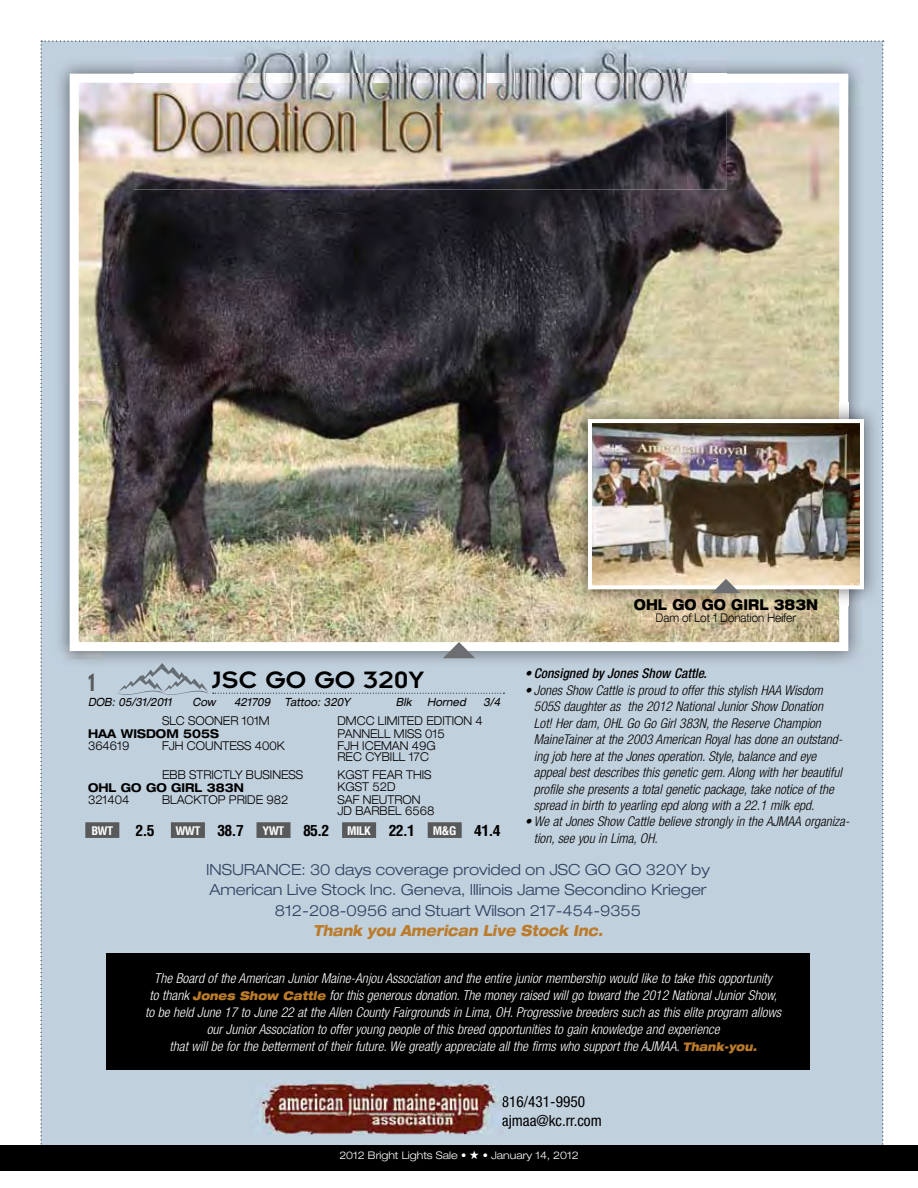
<style>
.page{position:relative;width:918px;height:1188px;background:#fff}
.page>*{position:absolute;margin:0;border:0;box-sizing:border-box;transform-origin:0 0}
.t1{font:27.9px "Insignia";color:#58595b;scale:.89 1}
.t2{font:26.1px "Insignia";color:#000;scale:1.06 1}
.t3{font:300 expanded 15.3px/20.4px "Helvetica Neue";color:#2e415f;text-align:center}
.t4{font:italic 800 expanded 15.3px "Helvetica Neue";color:#bb7b2a;scale:.82 1}
.t5{font:condensed 15.3px/18.5px "Helvetica Neue";color:#000}
.t6{font:800 expanded 15px "Helvetica Neue";color:#000;scale:.81 1}
.t7{font:700 condensed 14.85px "Helvetica";letter-spacing:-.05em;color:#000;scale:1.05 1}
.t8{font:italic 300 condensed 13.65px "Helvetica Neue";color:#fff}
.t9{font:italic 300 condensed 13.5px/16.5px "Helvetica Neue";color:#000}
.t10{font:italic 500 condensed 13.5px "Helvetica Neue";color:#000}
.t11{font:300 expanded 12.15px/11.1px "Helvetica Neue";color:#000;scale:.9 1}
.t12{font:700 expanded 12.15px "Helvetica Neue";color:#000;scale:.9 1}
.t13{font:300 expanded 12px "Helvetica Neue";color:#000;scale:.81 1}
.t14{font:700 condensed 11.55px "Helvetica";letter-spacing:-.05em;color:#fff;scale:1.05 1}
.t15{font:italic expanded 11.25px "Helvetica Neue";color:#000;scale:.86 1}
.t16{font:300 expanded 10.5px "Helvetica Neue";color:#fff}
.s1{font-size:11.55px;color:#fff}
.s2{font-size:13.5px;color:#000}
.s3{font-weight:900;font-stretch:expanded;font-size:11.85px;color:#bb7b2a}
</style>
<div class="page">
<div style="left:0;top:1145px;width:918px;height:26px;background:#000"></div>
<img style="left:41px;top:40px;width:843px;height:1105px">
<h1 class="t1" style="left:88px;top:668px;width:10px">1</h1>
<h2 class="t2" style="left:212px;top:667px;width:202px">JSC GO GO 320Y</h2>
<p class="t15" style="left:88px;top:696px;width:99px">DOB: 05/31/2011</p>
<p class="t15" style="left:192px;top:696px;width:29px">Cow</p>
<p class="t15" style="left:234px;top:696px;width:43px">421709</p>
<p class="t15" style="left:285px;top:696px;width:78px">Tattoo: 320Y</p>
<p class="t15" style="left:396px;top:696px;width:20px">Blk</p>
<p class="t15" style="left:427px;top:696px;width:46px">Horned</p>
<p class="t15" style="left:483px;top:696px;width:21px">3/4</p>
<p class="t11" style="left:162px;top:715px;width:121px">SLC SOONER 101M</p>
<p class="t11" style="left:337px;top:715px;width:163px">DMCC LIMITED EDITION 4</p>
<p class="t12" style="left:88px;top:726px;width:147px">HAA WISDOM 505S</p>
<p class="t11" style="left:337px;top:728px;width:121px">PANNELL MISS 015</p>
<p class="t11" style="left:88px;top:740px;width:48px">364619</p>
<p class="t11" style="left:162px;top:740px;width:138px">FJH COUNTESS 400K</p>
<p class="t11" style="left:337px;top:740px;width:111px">FJH ICEMAN 49G<br>REC CYBILL 17C</p>
<p class="t11" style="left:162px;top:769px;width:158px">EBB STRICTLY BUSINESS</p>
<p class="t11" style="left:337px;top:769px;width:106px">KGST FEAR THIS</p>
<p class="t12" style="left:88px;top:780px;width:175px">OHL GO GO GIRL 383N</p>
<p class="t11" style="left:337px;top:781px;width:66px">KGST 52D</p>
<p class="t11" style="left:88px;top:794px;width:48px">321404</p>
<p class="t11" style="left:162px;top:794px;width:142px">BLACKTOP PRIDE 982</p>
<p class="t11" style="left:337px;top:794px;width:109px">SAF NEUTRON<br>JD BARBEL 6568</p>
<p class="t14" style="left:91px;top:824px;width:22px">BWT</p>
<p class="t7" style="left:135px;top:822px;width:20px">2.5</p>
<p class="t7" style="left:175px;top:822px;width:67px"><span class="s1">WWT</span> 38.7</p>
<p class="t14" style="left:263px;top:824px;width:22px">YWT</p>
<p class="t7" style="left:303px;top:822px;width:190px">85.2 <span class="s1">MILK</span> 22.1 <span class="s1">M&amp;G</span> 41.4</p>
<p class="t6" style="left:634px;top:595px;width:229px">OHL GO GO GIRL 383N</p>
<p class="t13" style="left:656px;top:611px;width:175px">Dam of Lot 1 Donation Heifer</p>
<p class="t10" style="left:525px;top:665px;width:183px">• Consigned by Jones Show Cattle.</p>
<p class="t9" style="left:534px;top:681px;width:309px;text-indent:-9px">• Jones Show Cattle is proud to offer this stylish HAA Wisdom 505S daughter as the 2012 National Junior Show Donation Lot! Her dam, OHL Go Go Girl 383N, the Reserve Champion MaineTainer at the 2003 American Royal has done an outstand&shy;ing job here at the Jones operation. Style, balance and eye appeal best describes this genetic gem. Along with her beautiful profile she presents a total genetic package, take notice of the spread in birth to yearling epd along with a 22.1 milk epd.</p>
<p class="t9" style="left:534px;top:813px;width:316px;text-indent:-9px">• We at Jones Show Cattle believe strongly in the AJMAA organiza&shy;tion, see you in Lima, OH.</p>
<p class="t3" style="left:206px;top:859px;width:505px">INSURANCE: 30 days coverage provided on JSC GO GO 320Y by<br>American Live Stock Inc. Geneva, Illinois Jame Secondino Krieger<br>812-208-0956 and Stuart Wilson 217-454-9355</p>
<p class="t4" style="left:313px;top:921px;width:355px">Thank you American Live Stock Inc.</p>
<p class="t8" style="left:144px;top:971px;width:629px"><span class="s2">•</span> The Board of the American Junior Maine-Anjou Association and the entire junior membership would like to take this opportunity</p>
<p class="t8" style="left:150px;top:988px;width:629px">to thank <span class="s3">Jones Show Cattle</span> for this generous donation. The money raised will go toward the 2012 National Junior Show,</p>
<p class="t8" style="left:145px;top:1005px;width:638px">to be held June 17 to June 22 at the Allen County Fairgrounds in Lima, OH. Progressive breeders such as this elite program allows</p>
<p class="t8" style="left:207px;top:1022px;width:514px">our Junior Association to offer young people of this breed opportunities to gain knowledge and experience</p>
<p class="t8" style="left:170px;top:1039px;width:589px">that will be for the betterment of their future. We greatly appreciate all the firms who support the AJMAA. <span class="s3">Thank-you.</span></p>
<p class="t5" style="left:502px;top:1093px;width:101px">816/431-9950 ajmaa@kc.rr.com</p>
<p class="t16" style="left:339px;top:1149px;width:241px">2012 Bright Lights Sale • ★ • January 14, 2012</p>
</div>
